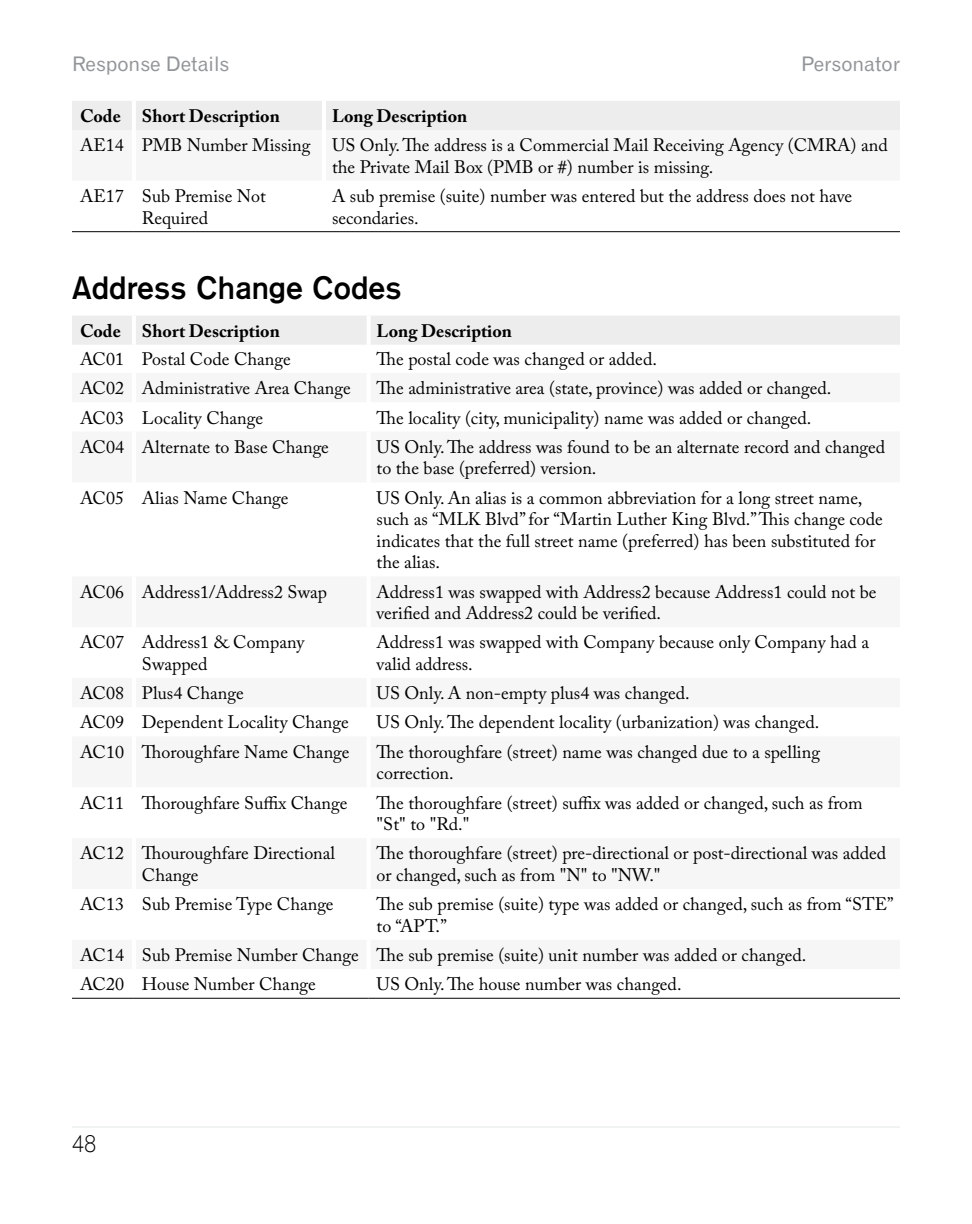
<style>
.page{position:relative;width:972px;height:1224px;background:#fff}
.page>*{position:absolute;margin:0;border:0;box-sizing:border-box;transform-origin:0 0}
.t1{font:32px "Gothic 725 BT Bold A";color:#000}
.t2{font:24px "Gothic 720 BT Light B";color:#000}
.t3{font:20px "Gothic 720 BT Roman B";color:#939598}
.t4{font:18px/21.6px "Adobe Caslon Pro";color:#000}
.t5{font:700 18px "Adobe Caslon Pro";color:#000}
</style>
<div class="page">
<hr style="left:72px;top:1127px;width:828px;height:1px;background:#e6e7e8">
<div style="left:72px;top:101px;width:828px;height:29px;background:#ededee"></div>
<hr style="left:132px;top:101px;width:4px;height:29px;background:#fff">
<hr style="left:322px;top:101px;width:4px;height:29px;background:#fff">
<hr style="left:72px;top:231px;width:62px;height:1px;background:#000">
<hr style="left:134px;top:231px;width:190px;height:1px;background:#000">
<hr style="left:324px;top:231px;width:576px;height:1px;background:#000">
<div style="left:72px;top:316px;width:828px;height:29px;background:#ededee"></div>
<hr style="left:132px;top:316px;width:4px;height:29px;background:#fff">
<hr style="left:367px;top:316px;width:4px;height:29px;background:#fff">
<hr style="left:72px;top:998px;width:62px;height:1px;background:#000">
<hr style="left:134px;top:998px;width:235px;height:1px;background:#000">
<hr style="left:369px;top:998px;width:531px;height:1px;background:#000">
<p class="t3" style="left:72px;top:51px;width:159px">Response Details</p>
<p class="t3" style="left:801px;top:51px;width:100px">Personator</p>
<p class="t5" style="left:80px;top:105px;width:201px">Code Short Description</p>
<p class="t5" style="left:332px;top:105px;width:137px">Long Description</p>
<p class="t4" style="left:332px;top:134px;width:557px;text-indent:-252px">AE14 PMB Number Missing US Only. The address is a Commercial Mail Receiving Agency (CMRA) and the Private Mail Box (PMB or #) number is missing.</p>
<p class="t4" style="left:80px;top:185px;width:187px;text-align:center">AE17 Sub Premise Not<br>Required</p>
<p class="t4" style="left:332px;top:185px;width:522px">A sub premise (suite) number was entered but the address does not have secondaries.</p>
<h1 class="t1" style="left:72px;top:270px;width:331px">Address Change Codes</h1>
<p class="t5" style="left:80px;top:320px;width:201px">Code Short Description</p>
<p class="t5" style="left:377px;top:320px;width:137px">Long Description</p>
<p class="t4" style="left:80px;top:348px;width:212px">AC01 Postal Code Change</p>
<p class="t4" style="left:377px;top:348px;width:282px">The postal code was changed or added.</p>
<p class="t4" style="left:80px;top:377px;width:272px">AC02 Administrative Area Change</p>
<p class="t4" style="left:377px;top:377px;width:456px">The administrative area (state, province) was added or changed.</p>
<p class="t4" style="left:80px;top:406px;width:185px">AC03 Locality Change</p>
<p class="t4" style="left:377px;top:406px;width:436px">The locality (city, municipality) name was added or changed.</p>
<p class="t4" style="left:80px;top:436px;width:250px">AC04 Alternate to Base Change</p>
<p class="t4" style="left:377px;top:436px;width:510px">US Only. The address was found to be an alternate record and changed to the base (preferred) version.</p>
<p class="t4" style="left:80px;top:487px;width:210px">AC05 Alias Name Change</p>
<p class="t4" style="left:377px;top:487px;width:508px">US Only. An alias is a common abbreviation for a long street name, such as “MLK Blvd” for “Martin Luther King Blvd.” This change code indicates that the full street name (preferred) has been substituted for the alias.</p>
<p class="t4" style="left:80px;top:581px;width:248px">AC06 Address1/Address2 Swap</p>
<p class="t4" style="left:377px;top:581px;width:502px">Address1 was swapped with Address2 because Address1 could not be verified and Address2 could be verified.</p>
<p class="t4" style="left:142px;top:631px;width:164px;text-indent:-62px">AC07 Address1 &amp; Company<br>Swapped</p>
<p class="t4" style="left:377px;top:631px;width:494px">Address1 was swapped with Company because only Company had a valid address.</p>
<p class="t4" style="left:80px;top:682px;width:165px">AC08 Plus4 Change</p>
<p class="t4" style="left:377px;top:682px;width:315px">US Only. A non-empty plus4 was changed.</p>
<p class="t4" style="left:80px;top:711px;width:270px">AC09 Dependent Locality Change</p>
<p class="t4" style="left:377px;top:711px;width:444px">US Only. The dependent locality (urbanization) was changed.</p>
<p class="t4" style="left:80px;top:741px;width:271px">AC10 Thoroughfare Name Change</p>
<p class="t4" style="left:377px;top:741px;width:445px">The thoroughfare (street) name was changed due to a spelling correction.</p>
<p class="t4" style="left:80px;top:792px;width:269px">AC11 Thoroughfare Suffix Change</p>
<p class="t4" style="left:377px;top:792px;width:488px">The thoroughfare (street) suffix was added or changed, such as from "St" to "Rd."</p>
<p class="t4" style="left:142px;top:842px;width:195px;text-indent:-62px">AC12 Thouroughfare Directional<br>Change</p>
<p class="t4" style="left:377px;top:842px;width:511px">The thoroughfare (street) pre-directional or post-directional was added or changed, such as from "N" to "NW."</p>
<p class="t4" style="left:80px;top:893px;width:255px">AC13 Sub Premise Type Change</p>
<p class="t4" style="left:377px;top:893px;width:519px">The sub premise (suite) type was added or changed, such as from “STE” to “APT.”</p>
<p class="t4" style="left:80px;top:940px;width:728px;line-height:29.2px">AC14 Sub Premise Number Change The sub premise (suite) unit number was added or changed.<br>AC20 House Number Change</p>
<p class="t4" style="left:377px;top:973px;width:306px">US Only. The house number was changed.</p>
<h2 class="t2" style="left:72px;top:1129px;width:26px">48</h2>
</div>
